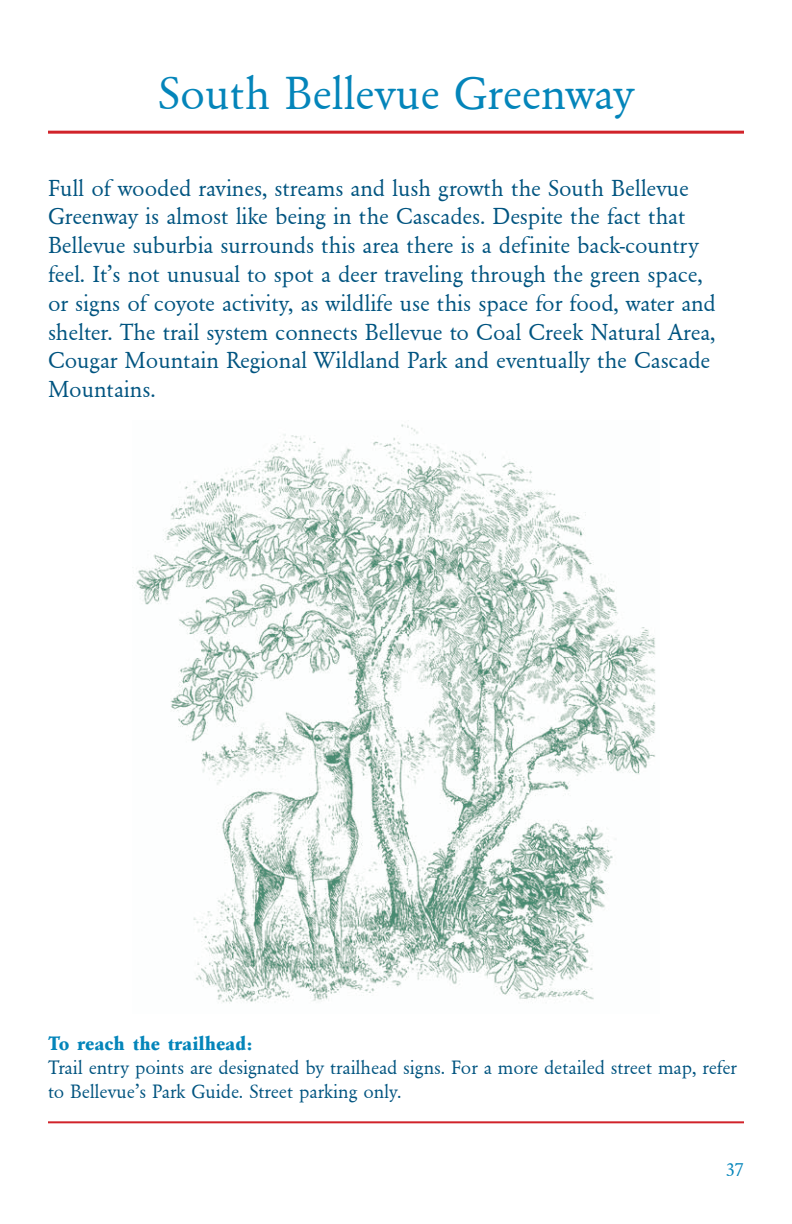
<style>
.page{position:relative;width:792px;height:1224px;background:#fff}
.page>*{position:absolute;margin:0;border:0;box-sizing:border-box;transform-origin:0 0}
.t1{font:48px "URW Garamond T";color:#0485ba}
.t2{font:24px/28.8px "URW Garamond T";color:#005480}
.t3{font:20px/24px "URW Garamond T";color:#005480}
.t4{font:700 20px "URW Garamond T Extr";color:#0485ba}
.t5{font:20px "URW Garamond T";color:#0485ba}
</style>
<div class="page">
<hr style="left:48px;top:1121px;width:696px;height:2px;background:#d1232a">
<hr style="left:48px;top:131px;width:696px;height:3px;background:#d1232a">
<img style="left:134px;top:424px;width:522px;height:579px">
<h1 class="t1" style="left:158px;top:65px;width:477px">South Bellevue Greenway</h1>
<p class="t2" style="left:48px;top:173px;width:669px">Full of wooded ravines, streams and lush growth the South Bellevue Greenway is almost like being in the Cascades. Despite the fact that Bellevue suburbia surrounds this area there is a definite back-country feel. It’s not unusual to spot a deer traveling through the green space, or signs of coyote activity, as wildlife use this space for food, water and shelter. The trail system connects Bellevue to Coal Creek Natural Area, Cougar Mountain Regional Wildland Park and eventually the Cascade Mountains.</p>
<p class="t4" style="left:48px;top:1032px;width:207px">To reach the trailhead:</p>
<p class="t3" style="left:48px;top:1055px;width:690px">Trail entry points are designated by trailhead signs. For a more detailed street map, refer to Bellevue’s Park Guide. Street parking only.</p>
<p class="t5" style="left:726px;top:1158px;width:20px">37</p>
</div>
